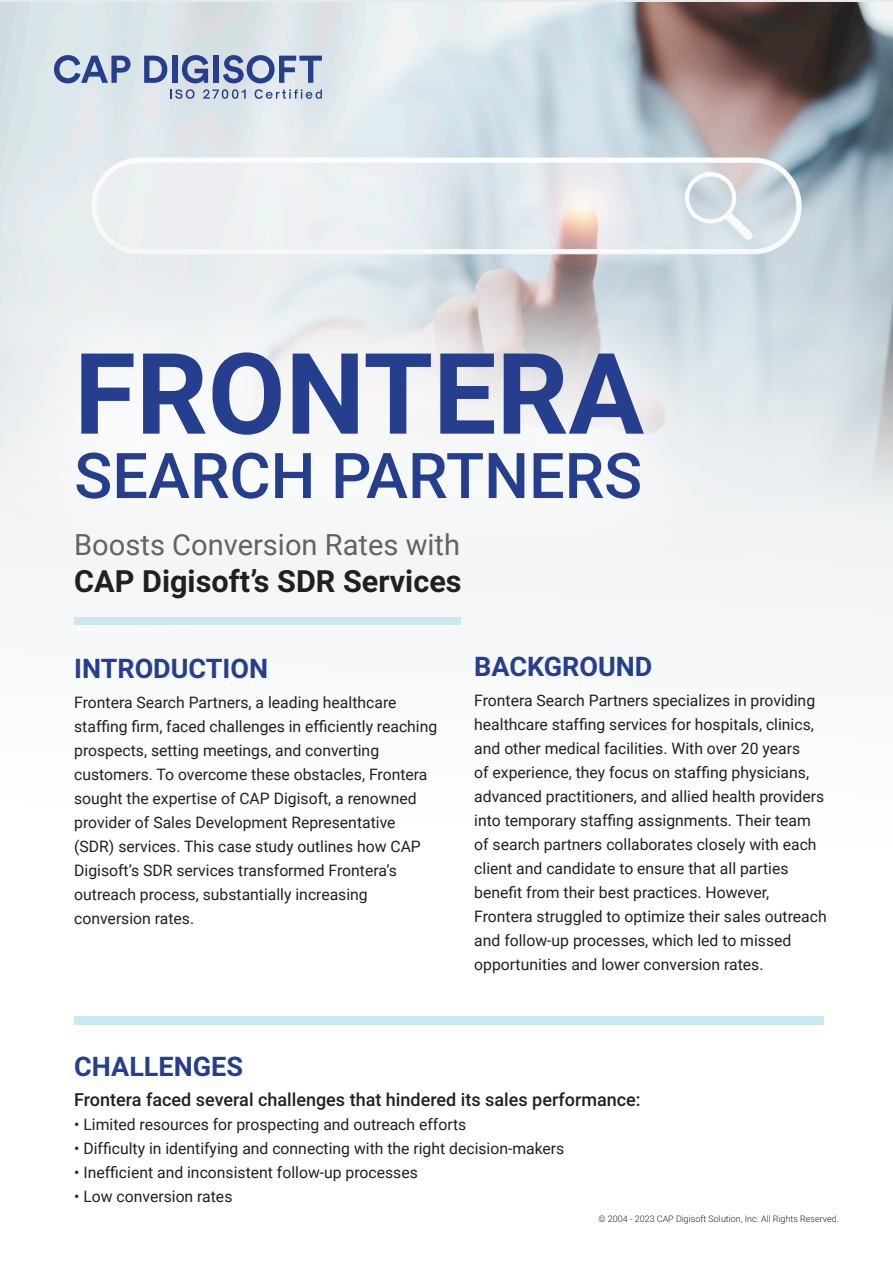
<style>
.page{position:relative;width:893px;height:1263px;background:#fff}
.page>*{position:absolute;margin:0;border:0;box-sizing:border-box;transform-origin:0 0}
.t1{font:700 112.65px "Roboto";color:#253f8e}
.t2{font:500 63.15px "Roboto";color:#253f8e}
.t3{font:700 30.6px "Roboto";color:#231f20}
.t4{font:29.1px "Roboto";color:#636366}
.t5{font:700 27px "Roboto";color:#253f8e}
.t6{font:500 18px "Roboto";color:#231f20}
.t7{font:15.75px/24px "Roboto";color:#231f20}
.t8{font:300 9px "Roboto";color:#231f20}
</style>
<div class="page">
<img style="left:0;top:2px;width:893px;height:625px">
<svg style="left:54px;top:55px;width:77px;height:28px"></svg>
<svg style="left:144px;top:56px;width:23px;height:27px"></svg>
<div style="left:172px;top:56px;width:5px;height:27px;background:#253f8e"></div>
<svg style="left:182px;top:55px;width:26px;height:28px"></svg>
<div style="left:213px;top:56px;width:6px;height:27px;background:#253f8e"></div>
<svg style="left:223px;top:55px;width:99px;height:28px"></svg>
<svg style="left:170px;top:89px;width:25px;height:10px"></svg>
<svg style="left:203px;top:89px;width:43px;height:10px"></svg>
<svg style="left:254px;top:89px;width:68px;height:10px"></svg>
<div style="left:74px;top:617px;width:386px;height:7px;background:#cbeaf0"></div>
<div style="left:74px;top:1016px;width:749px;height:8px;background:#cbeaf0"></div>
<div style="left:0;top:247px;width:746px;height:357px;background:#fff;opacity:.75"></div>
<p class="t1" style="left:74px;top:315px;width:571px">FRONTERA</p>
<p class="t2" style="left:74px;top:431px;width:569px">SEARCH PARTNERS</p>
<p class="t4" style="left:74px;top:525px;width:387px">Boosts Conversion Rates with</p>
<p class="t3" style="left:74px;top:560px;width:389px">CAP Digisoft’s SDR Services</p>
<p class="t5" style="left:74px;top:649px;width:196px">INTRODUCTION</p>
<p class="t7" style="left:74px;top:689px;width:365px">Frontera Search Partners, a leading healthcare staffing firm, faced challenges in efficiently reaching prospects, setting meetings, and converting customers. To overcome these obstacles, Frontera sought the expertise of CAP Digisoft, a renowned provider of Sales Development Representative (SDR) services. This case study outlines how CAP Digisoft’s SDR services transformed Frontera’s outreach process, substantially increasing conversion rates.</p>
<p class="t5" style="left:474px;top:647px;width:180px">BACKGROUND</p>
<p class="t7" style="left:474px;top:688px;width:354px">Frontera Search Partners specializes in providing healthcare staffing services for hospitals, clinics, and other medical facilities. With over 20 years<br>of experience, they focus on staffing physicians, advanced practitioners, and allied health providers into temporary staffing assignments. Their team of search partners collaborates closely with each client and candidate to ensure that all parties benefit from their best practices. However, Frontera struggled to optimize their sales outreach and follow-up processes, which led to missed opportunities and lower conversion rates.</p>
<p class="t5" style="left:74px;top:1048px;width:170px">CHALLENGES</p>
<p class="t6" style="left:74px;top:1087px;width:568px">Frontera faced several challenges that hindered its sales performance:</p>
<p class="t7" style="left:74px;top:1112px;width:394px">• Limited resources for prospecting and outreach efforts</p>
<p class="t7" style="left:74px;top:1136px;width:492px">• Difficulty in identifying and connecting with the right decision-makers</p>
<p class="t7" style="left:74px;top:1160px;width:345px">• Inefficient and inconsistent follow-up processes</p>
<p class="t7" style="left:74px;top:1184px;width:160px">• Low conversion rates</p>
<p class="t8" style="left:598px;top:1212px;width:242px">© 2004 - 2023 CAP Digisoft Solution, Inc. All Rights Reserved.</p>
</div>
